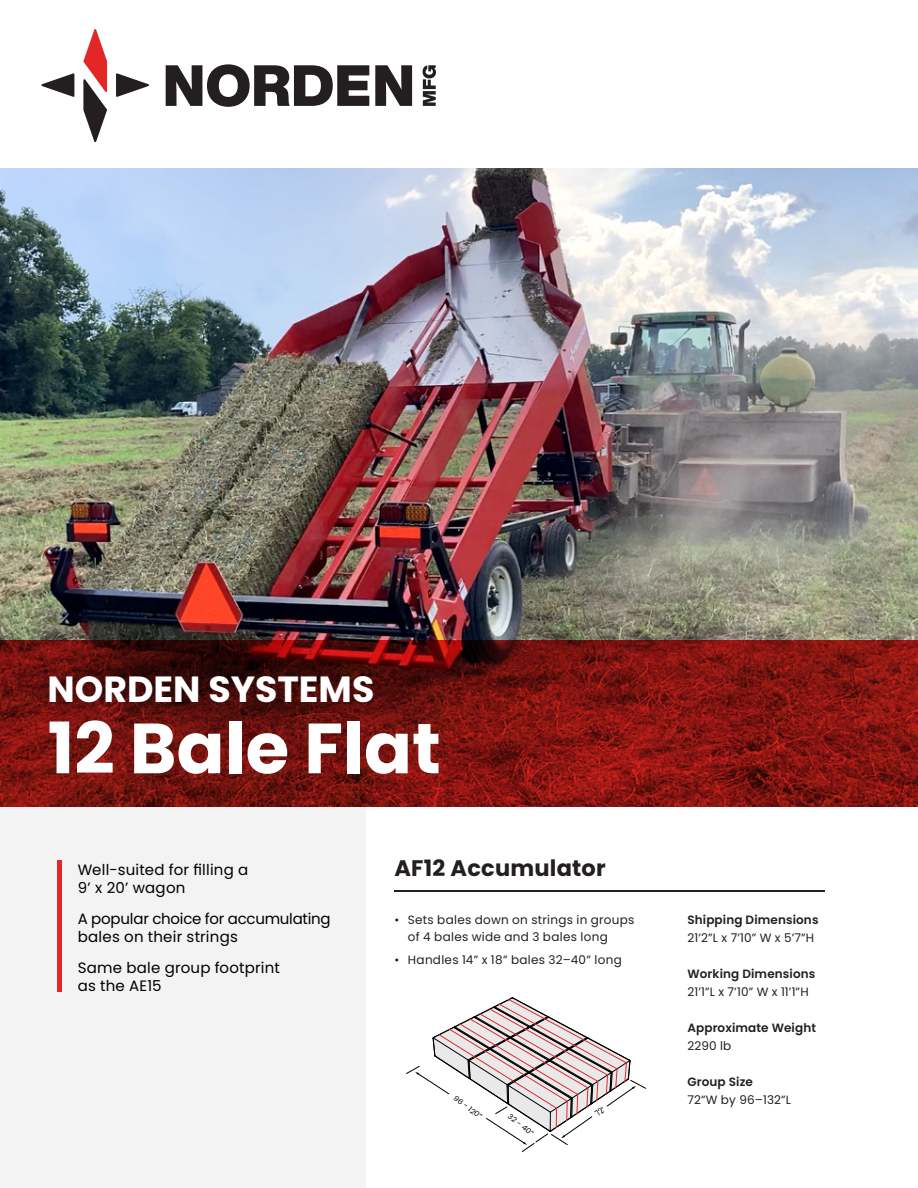
<style>
.page{position:relative;width:918px;height:1188px;background:#fff}
.page>*{position:absolute;margin:0;border:0;box-sizing:border-box;transform-origin:0 0}
.t1{font:700 70.95px "Poppins";color:#fff}
.t2{font:700 36.3px "Poppins";color:#fff}
.t3{font:700 22.5px "Poppins";letter-spacing:.01em;color:#231f20}
.t4{font:15px/18px "Poppins";letter-spacing:.01em;color:#000}
.t5{font:15px/18px "Poppins";letter-spacing:-.015em;color:#000}
.t6{font:12px/16.5px "Poppins";letter-spacing:.025em;color:#231f20}
.t7{font:600 12px "Poppins";letter-spacing:.01em;color:#231f20}
.t8{font:7.2px "Poppins";color:#000;scale:1.09 1}
.t9{font:7.05px "Poppins";color:#000;scale:1.1 1}
</style>
<div class="page">
<img style="left:0;top:168px;width:918px;height:472px">
<svg style="left:375px;top:65px;width:37px;height:41px"></svg>
<svg style="left:423px;top:65px;width:13px;height:41px"></svg>
<svg style="left:83px;top:29px;width:24px;height:113px"></svg>
<svg style="left:116px;top:73px;width:33px;height:24px"></svg>
<svg style="left:41px;top:73px;width:33px;height:24px"></svg>
<svg style="left:166px;top:64px;width:203px;height:43px"></svg>
<div style="left:0;top:728px;width:366px;height:460px;background:#f4f3f3"></div>
<div style="left:57px;top:860px;width:5px;height:132px;background:#e32626"></div>
<svg style="left:0;top:640px;width:918px;height:166px;background:#74120f"></svg>
<hr style="left:394px;top:890px;width:431px;height:1px;background:#231f20">
<svg style="left:406px;top:997px;width:240px;height:155px"></svg>
<p class="t2" style="left:48px;top:669px;width:328px">NORDEN SYSTEMS</p>
<p class="t1" style="left:48px;top:707px;width:395px">12 Bale Flat</p>
<p class="t4" style="left:78px;top:861px;width:172px">Well-suited for filling a</p>
<p class="t3" style="left:394px;top:855px;width:213px">AF12 Accumulator</p>
<p class="t4" style="left:78px;top:879px;width:109px">9’ x 20’ wagon</p>
<p class="t5" style="left:78px;top:910px;width:254px">A popular choice for accumulating bales on their strings</p>
<p class="t4" style="left:78px;top:959px;width:204px">Same bale group footprint as the AE15</p>
<p class="t6" style="left:408px;top:912px;width:228px;text-indent:-14px">• Sets bales down on strings in groups of 4 bales wide and 3 bales long</p>
<p class="t6" style="left:394px;top:951px;width:229px">• Handles 14” x 18” bales 32–40” long</p>
<p class="t8" style="left:457px;top:1094px;width:32px;rotate:36deg">96 - 120”</p>
<p class="t9" style="left:511px;top:1112px;width:29px;rotate:37deg">32 - 40”</p>
<p class="t7" style="left:687px;top:913px;width:133px">Shipping Dimensions</p>
<p class="t6" style="left:687px;top:930px;width:128px">21’2”L x 7’10” W x 5’7”H</p>
<p class="t7" style="left:687px;top:967px;width:129px">Working Dimensions</p>
<p class="t6" style="left:687px;top:984px;width:123px">21’1”L x 7’10” W x 11’1”H</p>
<p class="t7" style="left:687px;top:1021px;width:130px">Approximate Weight</p>
<p class="t6" style="left:687px;top:1038px;width:45px">2290 lb</p>
<p class="t7" style="left:687px;top:1075px;width:67px">Group Size</p>
<p class="t6" style="left:687px;top:1092px;width:105px">72”W by 96–132”L</p>
</div>
